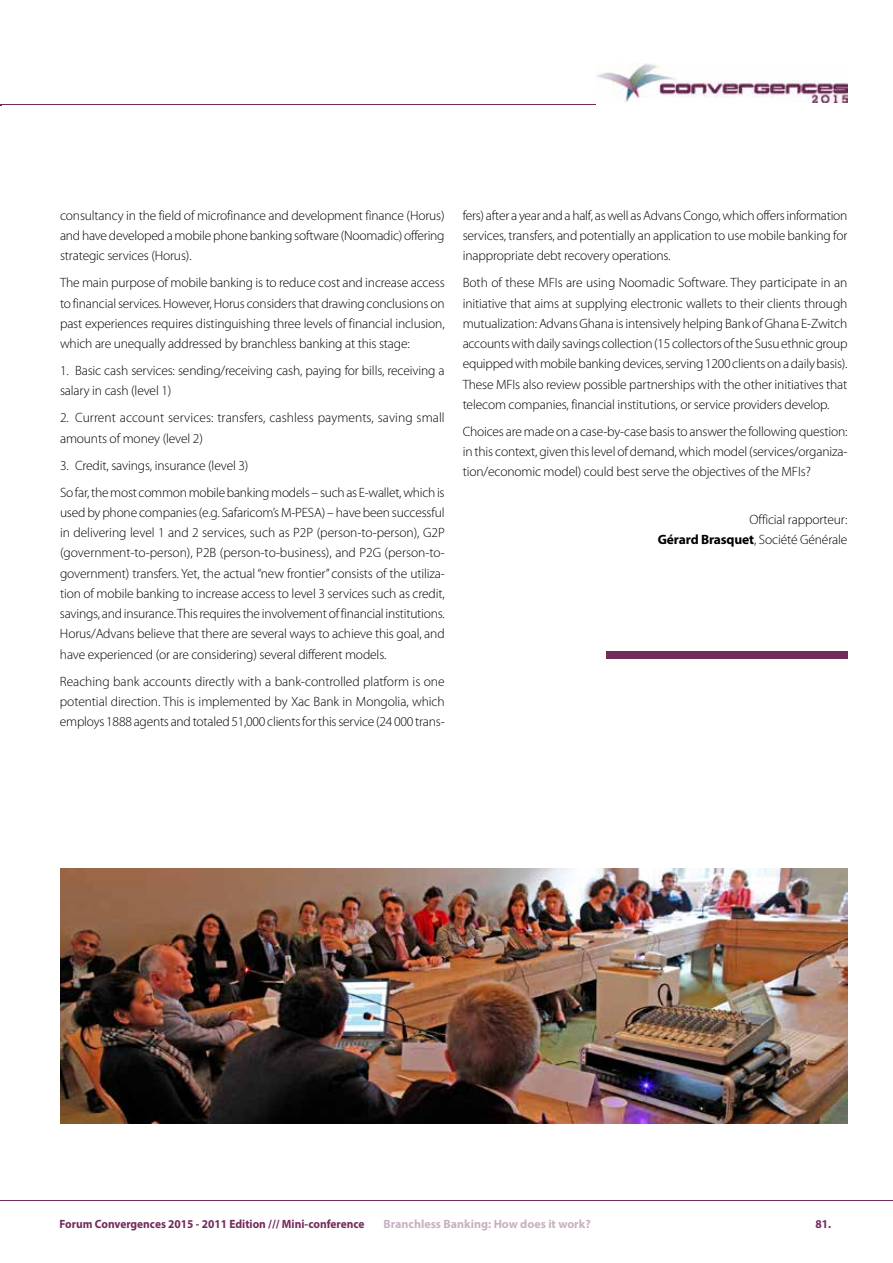
<style>
.page{position:relative;width:893px;height:1263px;background:#fff}
.page>*{position:absolute;margin:0;border:0;box-sizing:border-box;transform-origin:0 0}
.t1{font:300 13.5px/20.2px "Myriad Pro";letter-spacing:-.01em;color:#000;text-align:justify}
.t2{font:700 12px "Myriad Pro";color:#732b5c;scale:.95 1}
.t3{font:700 12px "Myriad Pro";color:#c9b1c0}
.s1{font-weight:700}
</style>
<div class="page">
<hr style="left:0;top:1200px;width:893px;height:1px;background:#732b5c">
<hr style="left:0;top:105px;width:595px;height:1px;background:#732b5c">
<img style="left:597px;top:63px;width:251px;height:40px">
<img style="left:60px;top:868px;width:787px;height:255px">
<div style="left:606px;top:652px;width:242px;height:7px;background:#732b5c"></div>
<p class="t1" style="left:60px;top:205px;width:386px">consultancy in the field of microfinance and development finance (Horus) and have developed a mobile phone banking software (Noomadic) offering strategic services (Horus).</p>
<p class="t1" style="left:60px;top:273px;width:386px">The main purpose of mobile banking is to reduce cost and increase access to financial services. However, Horus considers that drawing conclusions on past experiences requires distinguishing three levels of financial inclusion, which are unequally addressed by branchless banking at this stage:</p>
<p class="t1" style="left:60px;top:360px;width:386px">1. Basic cash services: sending/receiving cash, paying for bills, receiving a salary in cash (level 1)</p>
<p class="t1" style="left:60px;top:408px;width:386px">2. Current account services: transfers, cashless payments, saving small amounts of money (level 2)</p>
<p class="t1" style="left:60px;top:451px;width:386px;line-height:27px">3. Credit, savings, insurance (level 3)<br>So far, the most common mobile banking models – such as E-wallet, which is</p>
<p class="t1" style="left:60px;top:502px;width:386px">used by phone companies (e.g. Safaricom’s M-PESA) – have been successful in delivering level 1 and 2 services, such as P2P (person-to-person), G2P (government-to-person), P2B (person-to-business), and P2G (person-to&shy;government) transfers. Yet, the actual “new frontier” consists of the utiliza&shy;tion of mobile banking to increase access to level 3 services such as credit, savings, andinsurance.Thisrequiresthe involvementoffinancial institutions.<br>Horus/Advans believe that there are several ways to achieve this goal, and have experienced (or are considering) several different models.</p>
<p class="t1" style="left:60px;top:671px;width:386px">Reaching bank accounts directly with a bank-controlled platform is one potential direction. This is implemented by Xac Bank in Mongolia, which employs 1888 agents andtotaled51,000 clientsforthisservice (24 000 trans-</p>
<p class="t1" style="left:463px;top:205px;width:386px">fers) after a year andahalf, aswell asAdvansCongo,whichoffersinformation services, transfers, and potentially an application to use mobile banking for inappropriate debt recovery operations.</p>
<p class="t1" style="left:463px;top:273px;width:386px">Both of these MFIs are using Noomadic Software. They participate in an initiative that aims at supplying electronic wallets to their clients through mutualization: Advans Ghana is intensively helping Bank of Ghana E-Zwitch accounts with daily savings collection (15 collectors of the Susu ethnic group equippedwithmobilebankingdevices,serving1200 clientsonadailybasis).<br>These MFIs also review possible partnerships with the other initiatives that telecom companies, financial institutions, or service providers develop.</p>
<p class="t1" style="left:463px;top:421px;width:386px">Choices aremade on a case-by-casebasisto answerthe following question: in this context, given thislevel of demand,which model (services/organiza&shy;tion/economic model) could best serve the objectives of the MFIs?</p>
<p class="t1" style="left:658px;top:509px;width:191px;text-align:right">Official rapporteur:<br><span class="s1">Gérard Brasquet</span>, Société Générale</p>
<p class="t2" style="left:60px;top:1216px;width:322px">Forum Convergences 2015 - 2011 Edition /// Mini-conference</p>
<p class="t3" style="left:384px;top:1216px;width:209px">Branchless Banking: How does it work?</p>
<p class="t2" style="left:816px;top:1216px;width:18px">81.</p>
</div>
